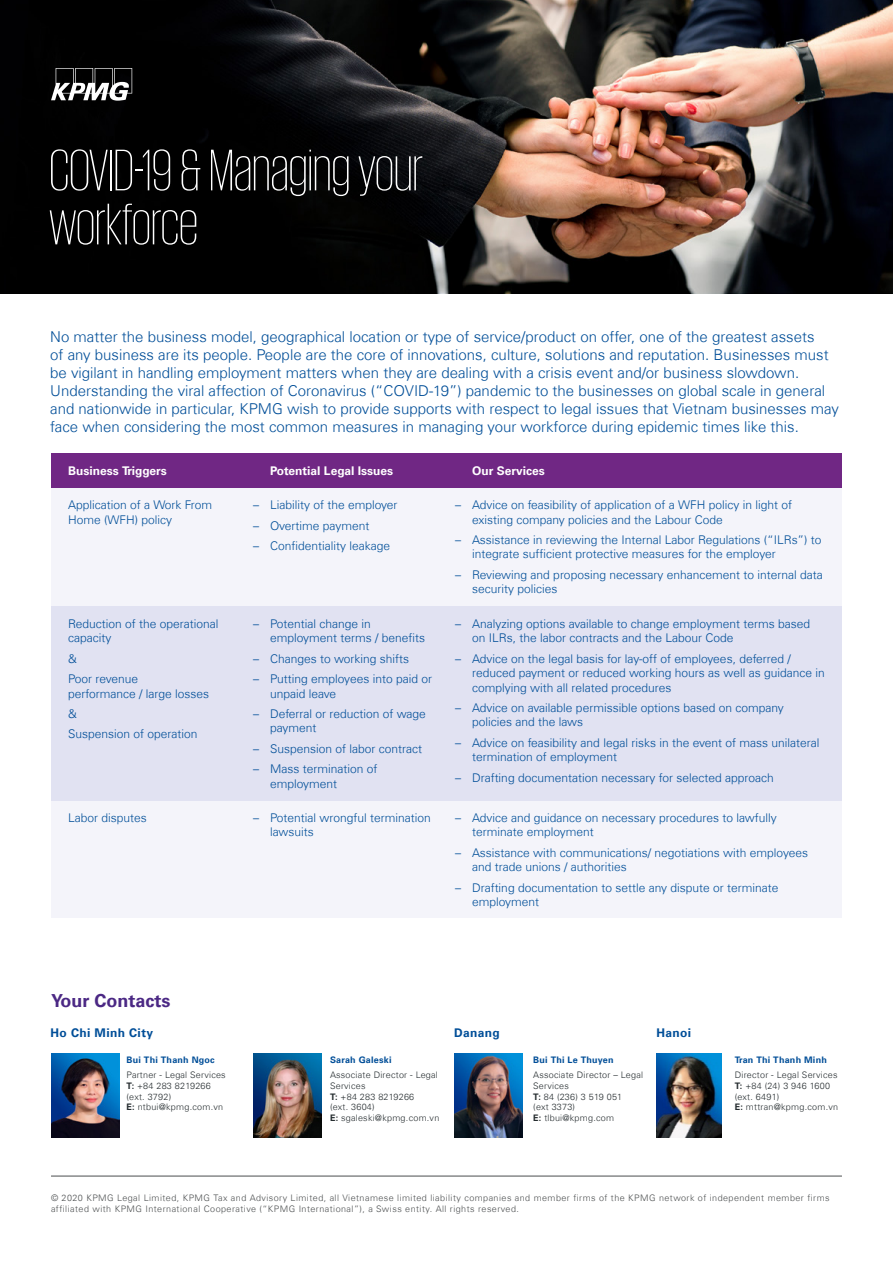
<style>
.page{position:relative;width:893px;height:1263px;background:#fff}
.page>*{position:absolute;margin:0;border:0;box-sizing:border-box;transform-origin:0 0}
.t1{font:200 60px/54px "KPMG";color:#fff}
.t2{font:700 18px "Universfor KPMG";color:#4b2884}
.t3{font:300 15px/18px "Universfor KPMG";color:#004e98}
.t4{font:300 12px/14.4px "Universfor KPMG";color:#004e98}
.t5{font:700 12px "Universfor KPMG";color:#fff}
.t6{font:700 12px "Universfor KPMG";letter-spacing:.03em;color:#004e98}
.t7{font:300 9px/10.8px "Universfor KPMG";letter-spacing:.025em;color:#252c2f}
.t8{font:300 9px/10.8px "Universfor KPMG";letter-spacing:.05em;color:#4b4e4f}
.t9{font:700 9px "Universfor KPMG";letter-spacing:.025em;color:#004e98}
.s1{font-weight:700}
</style>
<div class="page">
<div style="left:51px;top:472px;width:791px;height:189px;background:#f4f4fa"></div>
<div style="left:51px;top:777px;width:791px;height:141px;background:#f4f4fa"></div>
<hr style="left:51px;top:1176px;width:791px;height:1px;background:#4b4e4f">
<img style="left:0;top:0;width:893px;height:293px">
<div style="left:51px;top:454px;width:791px;height:34px;background:#702784"></div>
<div style="left:51px;top:606px;width:791px;height:194px;background:#e1e2f2"></div>
<img style="left:253px;top:1053px;width:68px;height:85px">
<img style="left:657px;top:1053px;width:65px;height:85px">
<img style="left:455px;top:1053px;width:68px;height:85px">
<img style="left:51px;top:1053px;width:68px;height:85px">
<svg style="left:51px;top:68px;width:81px;height:33px"></svg>
<h1 class="t1" style="left:49px;top:142px;width:376px">COVID-19 &amp; Managing your workforce</h1>
<p class="t3" style="left:50px;top:328px;width:790px">No matter the business model, geographical location or type of service/product on offer, one of the greatest assets<br>of any business are its people. People are the core of innovations, culture, solutions and reputation. Businesses must be vigilant in handling employment matters when they are dealing with a crisis event and/or business slowdown.<br>Understanding the viral affection of Coronavirus (“COVID-19”) pandemic to the businesses on global scale in general and nationwide in particular, KPMG wish to provide supports with respect to legal issues that Vietnam businesses may face when considering the most common measures in managing your workforce during epidemic times like this.</p>
<p class="t5" style="left:68px;top:464px;width:100px">Business Triggers</p>
<p class="t5" style="left:270px;top:464px;width:125px">Potential Legal Issues</p>
<p class="t5" style="left:472px;top:464px;width:74px">Our Services</p>
<p class="t4" style="left:68px;top:498px;width:146px">Application of a Work From<br>Home (WFH) policy</p>
<p class="t4" style="left:253px;top:498px;width:146px">– Liability of the employer</p>
<p class="t4" style="left:253px;top:518px;width:118px">– Overtime payment</p>
<p class="t4" style="left:253px;top:539px;width:139px">– Confidentiality leakage</p>
<p class="t4" style="left:472px;top:498px;width:322px;text-indent:-17px">– Advice on feasibility of application of a WFH policy in light of existing company policies and the Labour Code</p>
<p class="t4" style="left:472px;top:533px;width:351px;text-indent:-17px">– Assistance in reviewing the Internal Labor Regulations (“ILRs”) to integrate sufficient protective measures for the employer</p>
<p class="t4" style="left:472px;top:567px;width:352px;text-indent:-17px">– Reviewing and proposing necessary enhancement to internal data security policies</p>
<p class="t4" style="left:472px;top:617px;width:340px;text-indent:-17px">– Analyzing options available to change employment terms based on ILRs, the labor contracts and the Labour Code</p>
<p class="t4" style="left:472px;top:651px;width:354px;text-indent:-17px">– Advice on the legal basis for lay-off of employees, deferred / reduced payment or reduced working hours as well as guidance in complying with all related procedures</p>
<p class="t4" style="left:472px;top:701px;width:313px;text-indent:-17px">– Advice on available permissible options based on company policies and the laws</p>
<p class="t4" style="left:472px;top:735px;width:349px;text-indent:-17px">– Advice on feasibility and legal risks in the event of mass unilateral termination of employment</p>
<p class="t4" style="left:455px;top:770px;width:320px">– Drafting documentation necessary for selected approach</p>
<p class="t4" style="left:472px;top:810px;width:306px;text-indent:-17px">– Advice and guidance on necessary procedures to lawfully terminate employment</p>
<p class="t4" style="left:472px;top:845px;width:338px;text-indent:-17px">– Assistance with communications/ negotiations with employees and trade unions / authorities</p>
<p class="t4" style="left:472px;top:880px;width:308px;text-indent:-17px">– Drafting documentation to settle any dispute or terminate employment</p>
<p class="t4" style="left:68px;top:617px;width:152px">Reduction of the operational capacity</p>
<p class="t4" style="left:68px;top:648px;width:72px;line-height:20.4px">&amp;<br>Poor revenue</p>
<p class="t4" style="left:68px;top:683px;width:143px;line-height:20.4px">performance / large losses &amp;<br>Suspension of operation</p>
<p class="t4" style="left:270px;top:617px;width:157px;text-indent:-17px">– Potential change in employment terms / benefits</p>
<p class="t4" style="left:253px;top:651px;width:158px">– Changes to working shifts</p>
<p class="t4" style="left:270px;top:672px;width:163px;text-indent:-17px">– Putting employees into paid or unpaid leave</p>
<p class="t4" style="left:270px;top:707px;width:157px;text-indent:-17px">– Deferral or reduction of wage payment</p>
<p class="t4" style="left:253px;top:741px;width:171px">– Suspension of labor contract</p>
<p class="t4" style="left:270px;top:762px;width:109px;text-indent:-17px">– Mass termination of employment</p>
<p class="t4" style="left:270px;top:810px;width:162px;text-indent:-17px">– Potential wrongful termination lawsuits</p>
<p class="t4" style="left:68px;top:810px;width:80px">Labor disputes</p>
<h2 class="t2" style="left:51px;top:989px;width:121px">Your Contacts</h2>
<p class="t6" style="left:51px;top:1026px;width:104px">Ho Chi Minh City</p>
<p class="t9" style="left:127px;top:1054px;width:90px">Bui Thi Thanh Ngoc</p>
<p class="t7" style="left:127px;top:1069px;width:101px">Partner - Legal Services<br><span class="s1">T:</span> +84 283 8219266 (ext. 3792)<br><span class="s1">E:</span> ntbui@kpmg.com.vn</p>
<p class="t9" style="left:330px;top:1054px;width:63px">Sarah Galeski</p>
<p class="t7" style="left:330px;top:1069px;width:111px">Associate Director - Legal<br>Services<br><span class="s1">T:</span> +84 283 8219266<br>(ext. 3604)<br><span class="s1">E:</span> sgaleski@kpmg.com.vn</p>
<p class="t6" style="left:454px;top:1026px;width:47px">Danang</p>
<p class="t9" style="left:533px;top:1054px;width:82px">Bui Thi Le Thuyen</p>
<p class="t7" style="left:533px;top:1069px;width:111px">Associate Director – Legal<br>Services<br><span class="s1">T:</span> 84 (236) 3 519 051<br>(ext 3373)<br><span class="s1">E:</span> tlbui@kpmg.com</p>
<p class="t6" style="left:656px;top:1026px;width:36px">Hanoi</p>
<p class="t9" style="left:735px;top:1054px;width:94px">Tran Thi Thanh Minh</p>
<p class="t7" style="left:735px;top:1069px;width:105px">Director - Legal Services<br><span class="s1">T:</span> +84 (24) 3 946 1600 (ext. 6491)<br><span class="s1">E:</span> mttran@kpmg.com.vn</p>
<p class="t8" style="left:51px;top:1192px;width:780px">© 2020 KPMG Legal Limited, KPMG Tax and Advisory Limited, all Vietnamese limited liability companies and member firms of the KPMG network of independent member firms affiliated with KPMG International Cooperative (“KPMG International”), a Swiss entity. All rights reserved.</p>
</div>
